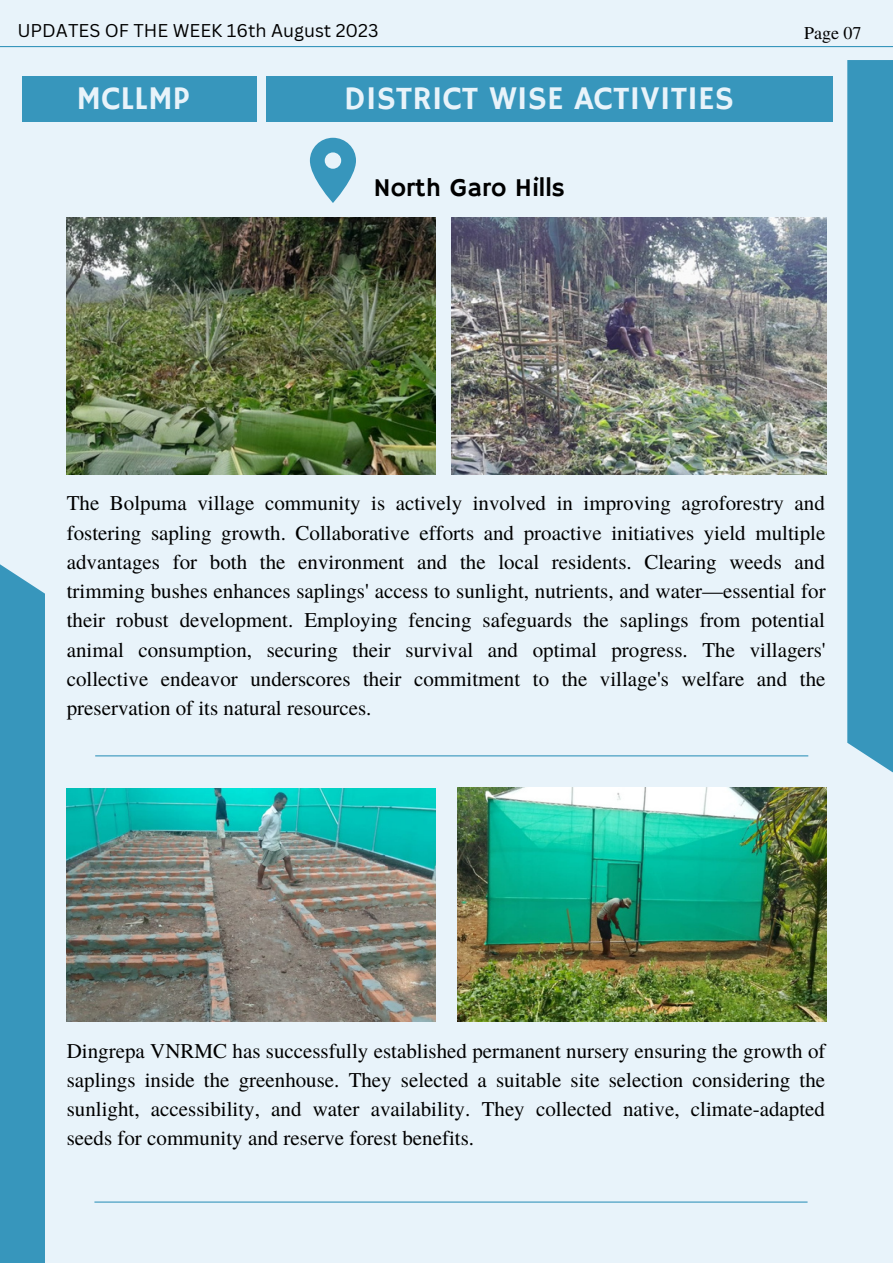
<style>
.page{position:relative;width:893px;height:1264px;background:#fff}
.page>*{position:absolute;margin:0;border:0;box-sizing:border-box;transform-origin:0 0}
.t1{font:33px "Hammersmith One";color:#e8f3fa}
.t2{font:26.1px "Hammersmith One";color:#000}
.t3{font:21px/29.2px "Te X Gyre Termes";color:#000;text-align:justify}
.t4{font:18px "Canva Sans";color:#000}
.t5{font:18px "Te X Gyre Termes";color:#000}
</style>
<div class="page">
<div style="left:0;top:0;width:892px;height:1262px;background:#e8f3fa"></div>
<div style="left:23px;top:76px;width:234px;height:45px;background:#3796bc"></div>
<div style="left:0;top:564px;width:45px;height:698px;background:#3796bc"></div>
<div style="left:847px;top:60px;width:45px;height:712px;background:#3796bc"></div>
<hr style="left:0;top:46px;width:892px;height:1px;background:#3796bc">
<div style="left:266px;top:76px;width:566px;height:45px;background:#3796bc"></div>
<hr style="left:95px;top:755px;width:713px;height:1px;background:#3796bc">
<svg style="left:310px;top:138px;width:46px;height:65px"></svg>
<img style="left:67px;top:218px;width:368px;height:256px">
<img style="left:451px;top:218px;width:375px;height:256px">
<hr style="left:94px;top:1201px;width:713px;height:1px;background:#3796bc">
<img style="left:67px;top:789px;width:368px;height:232px">
<img style="left:457px;top:788px;width:369px;height:233px">
<p class="t4" style="left:17px;top:18px;width:362px">UPDATES OF THE WEEK 16th August 2023</p>
<p class="t5" style="left:804px;top:20px;width:59px">Page 07</p>
<p class="t1" style="left:77px;top:79px;width:114px">MCLLMP</p>
<p class="t1" style="left:344px;top:79px;width:392px">DISTRICT WISE ACTIVITIES</p>
<p class="t2" style="left:373px;top:172px;width:193px">North Garo Hills</p>
<p class="t3" style="left:67px;top:487px;width:760px">The Bolpuma village community is actively involved in improving agroforestry and fostering sapling growth. Collaborative efforts and proactive initiatives yield multiple advantages for both the environment and the local residents. Clearing weeds and trimming bushes enhances saplings' access to sunlight, nutrients, and water—essential for their robust development. Employing fencing safeguards the saplings from potential animal consumption, securing their survival and optimal progress. The villagers' collective endeavor underscores their commitment to the village's welfare and the preservation of its natural resources.</p>
<p class="t3" style="left:67px;top:1034px;width:760px">Dingrepa VNRMC has successfully established permanent nursery ensuring the growth of saplings inside the greenhouse. They selected a suitable site selection considering the sunlight, accessibility, and water availability. They collected native, climate-adapted seeds for community and reserve forest benefits.</p>
</div>
